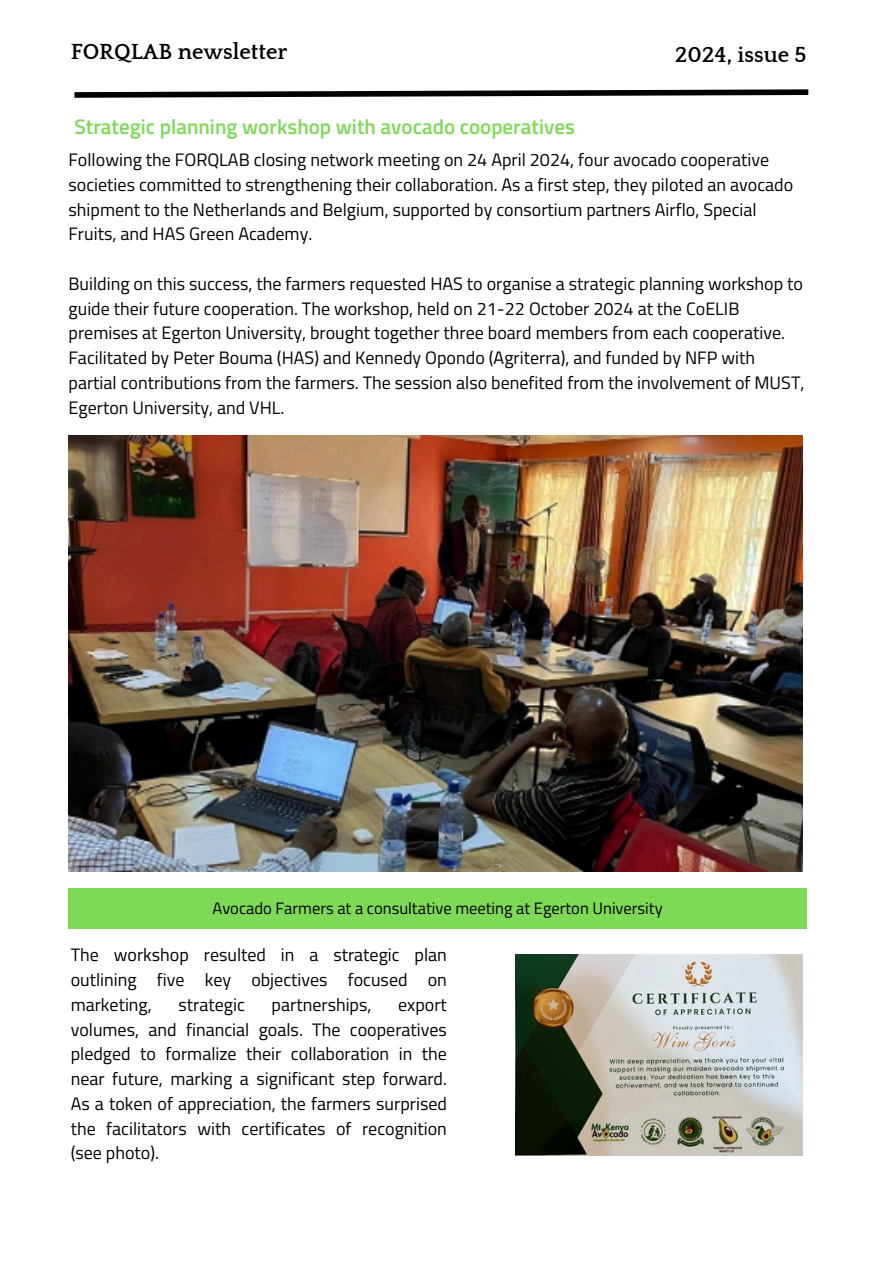
<style>
.page{position:relative;width:894px;height:1264px;background:#fff}
.page>*{position:absolute;margin:0;border:0;box-sizing:border-box;transform-origin:0 0}
.t1{font:700 22.5px "Quattrocento";color:#000}
.t2{font:600 21px "Titillium Web";color:#7ed957}
.t3{font:18px/24.8px "Titillium Web";color:#000}
.t4{font:16.5px "Titillium Web";color:#000}
</style>
<div class="page">
<svg style="left:74px;top:89px;width:735px;height:9px"></svg>
<div style="left:68px;top:888px;width:738px;height:40px;background:#7ed957"></div>
<img style="left:68px;top:435px;width:734px;height:436px">
<img style="left:515px;top:954px;width:287px;height:201px">
<h1 class="t1" style="left:71px;top:40px;width:218px">FORQLAB newsletter</h1>
<p class="t1" style="left:674px;top:43px;width:133px">2024, issue 5</p>
<h1 class="t2" style="left:74px;top:110px;width:502px">Strategic planning workshop with avocado cooperatives</h1>
<p class="t3" style="left:68px;top:147px;width:726px">Following the FORQLAB closing network meeting on 24 April 2024, four avocado cooperative societies committed to strengthening their collaboration. As a first step, they piloted an avocado shipment to the Netherlands and Belgium, supported by consortium partners Airflo, Special Fruits, and HAS Green Academy.</p>
<p class="t3" style="left:68px;top:271px;width:737px">Building on this success, the farmers requested HAS to organise a strategic planning workshop to guide their future cooperation. The workshop, held on 21-22 October 2024 at the CoELIB premises at Egerton University, brought together three board members from each cooperative.<br>Facilitated by Peter Bouma (HAS) and Kennedy Opondo (Agriterra), and funded by NFP with partial contributions from the farmers. The session also benefited from the involvement of MUST, Egerton University, and VHL.</p>
<h1 class="t4" style="left:212px;top:895px;width:451px">Avocado Farmers at a consultative meeting at Egerton University</h1>
<p class="t3" style="left:71px;top:942px;width:377px;text-align:justify">The workshop resulted in a strategic plan outlining five key objectives focused on marketing,</p>
<p class="t3" style="left:178px;top:991px;width:68px">strategic</p>
<p class="t3" style="left:271px;top:991px;width:101px">partnerships,</p>
<p class="t3" style="left:71px;top:991px;width:377px;text-align:justify;text-indent:327px">export volumes, and financial goals. The cooperatives pledged to formalize their collaboration in the near future, marking a significant step forward.<br>As a token of appreciation, the farmers surprised the facilitators with certificates of recognition (see photo).</p>
</div>
